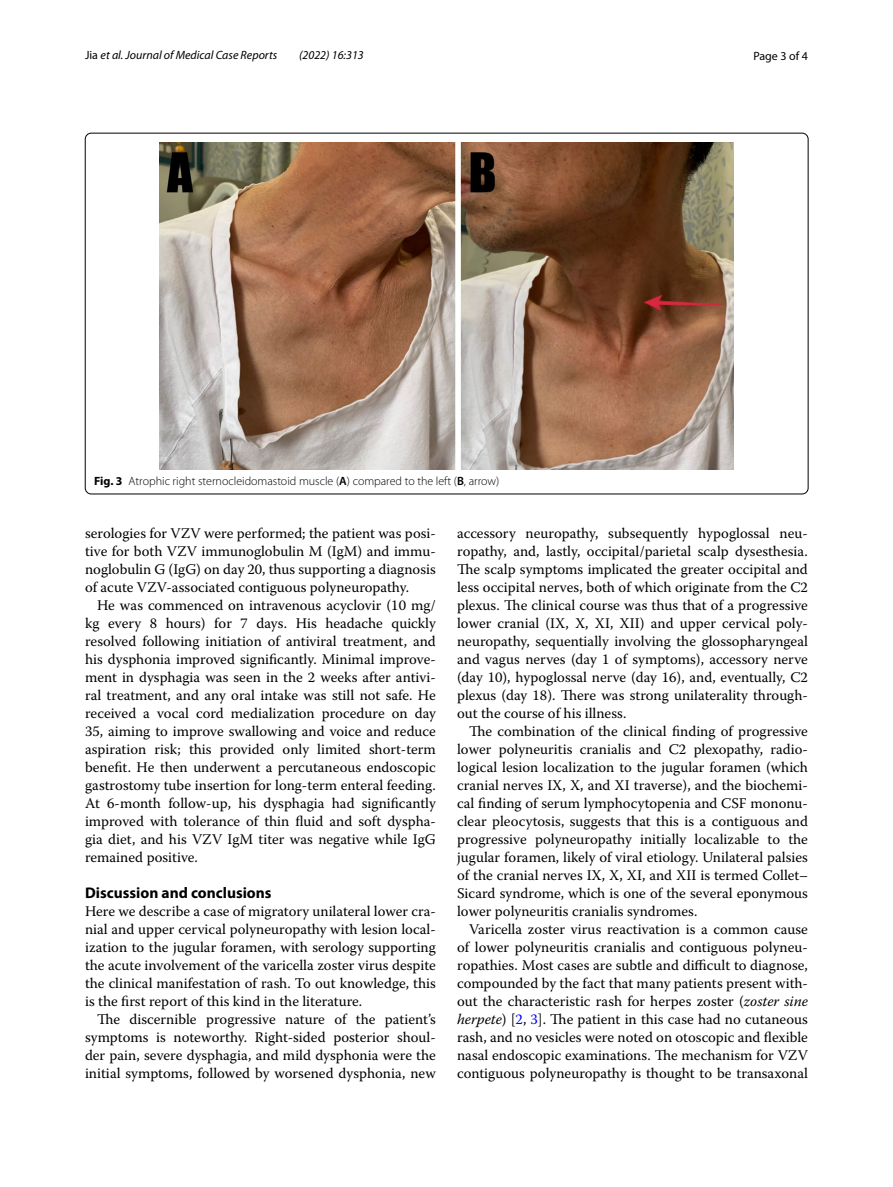
<style>
.page{position:relative;width:893px;height:1187px;background:#fff}
.page>*{position:absolute;margin:0;border:0;box-sizing:border-box;transform-origin:0 0}
.t1{font:700 15.45px "Myriad Pro";color:#000}
.t2{font:14.7px/18px "Warnock Pro";color:#000;text-align:justify}
.t3{font:300 12px "Myriad Pro";color:#000}
.t4{font:italic 12px "Myriad Pro";color:#000}
.t5{font:12px "Myriad Pro";color:#000}
.s1{font-style:normal}
.s2{font-weight:700}
.s3{font-weight:600}
.s4{font-style:italic}
.s5{color:#00f}
</style>
<div class="page">
<img style="left:160px;top:142px;width:574px;height:327px">
<p class="t4" style="left:85px;top:48px;width:194px"><span class="s1">Jia</span> et al. Journal of Medical Case Reports</p>
<p class="t4" style="left:299px;top:48px;width:66px">(2022) 16:313</p>
<p class="t5" style="left:753px;top:48px;width:56px">Page 3 of 4</p>
<p class="t3" style="left:94px;top:474px;width:407px"><span class="s2">Fig. 3</span> Atrophic right sternocleidomastoid muscle (<span class="s3">A</span>) compared to the left (<span class="s3">B</span>, arrow)</p>
<p class="t2" style="left:85px;top:523px;width:352px">serologies for VZV were performed; the patient was posi&shy;tive for both VZV immunoglobulin M (IgM) and immu&shy;noglobulin G (IgG) on day 20, thus supporting a diagnosis of acute VZV-associated contiguous polyneuropathy.</p>
<p class="t2" style="left:85px;top:595px;width:352px;text-indent:12px">He was commenced on intravenous acyclovir (10 mg/ kg every 8 hours) for 7 days. His headache quickly resolved following initiation of antiviral treatment, and his dysphonia improved significantly. Minimal improve&shy;ment in dysphagia was seen in the 2 weeks after antivi&shy;ral treatment, and any oral intake was still not safe. He received a vocal cord medialization procedure on day 35, aiming to improve swallowing and voice and reduce aspiration risk; this provided only limited short-term benefit. He then underwent a percutaneous endoscopic gastrostomy tube insertion for long-term enteral feeding.<br>At 6-month follow-up, his dysphagia had significantly improved with tolerance of thin fluid and soft dyspha&shy;gia diet, and his VZV IgM titer was negative while IgG remained positive.</p>
<p class="t1" style="left:85px;top:882px;width:188px">Discussion and conclusions</p>
<p class="t2" style="left:85px;top:901px;width:352px">Here we describe a case of migratory unilateral lower cra&shy;nial and upper cervical polyneuropathy with lesion local&shy;ization to the jugular foramen, with serology supporting the acute involvement of the varicella zoster virus despite the clinical manifestation of rash. To out knowledge, this is the first report of this kind in the literature.</p>
<p class="t2" style="left:85px;top:1009px;width:352px;text-indent:12px">The discernible progressive nature of the patient’s symptoms is noteworthy. Right-sided posterior shoul&shy;der pain, severe dysphagia, and mild dysphonia were the initial symptoms, followed by worsened dysphonia, new</p>
<p class="t2" style="left:457px;top:523px;width:352px">accessory neuropathy, subsequently hypoglossal neu&shy;ropathy, and, lastly, occipital/parietal scalp dysesthesia.<br>The scalp symptoms implicated the greater occipital and less occipital nerves, both of which originate from the C2 plexus. The clinical course was thus that of a progressive lower cranial (IX, X, XI, XII) and upper cervical poly&shy;neuropathy, sequentially involving the glossopharyngeal and vagus nerves (day 1 of symptoms), accessory nerve (day 10), hypoglossal nerve (day 16), and, eventually, C2 plexus (day 18). There was strong unilaterality through&shy;out the course of his illness.</p>
<p class="t2" style="left:457px;top:721px;width:352px;text-indent:12px">The combination of the clinical finding of progressive lower polyneuritis cranialis and C2 plexopathy, radio&shy;logical lesion localization to the jugular foramen (which cranial nerves IX, X, and XI traverse), and the biochemi&shy;cal finding of serum lymphocytopenia and CSF mononu&shy;clear pleocytosis, suggests that this is a contiguous and progressive polyneuropathy initially localizable to the jugular foramen, likely of viral etiology. Unilateral palsies of the cranial nerves IX, X, XI, and XII is termed Collet– Sicard syndrome, which is one of the several eponymous lower polyneuritis cranialis syndromes.</p>
<p class="t2" style="left:457px;top:919px;width:352px;text-indent:12px">Varicella zoster virus reactivation is a common cause of lower polyneuritis cranialis and contiguous polyneu&shy;ropathies. Most cases are subtle and difficult to diagnose, compounded by the fact that many patients present with&shy;out the characteristic rash for herpes zoster (<span class="s4">zoster sine herpete</span>) [<span class="s5">2</span>, <span class="s5">3</span>]. The patient in this case had no cutaneous rash, and no vesicles were noted on otoscopic and flexible nasal endoscopic examinations. The mechanism for VZV contiguous polyneuropathy is thought to be transaxonal</p>
</div>
